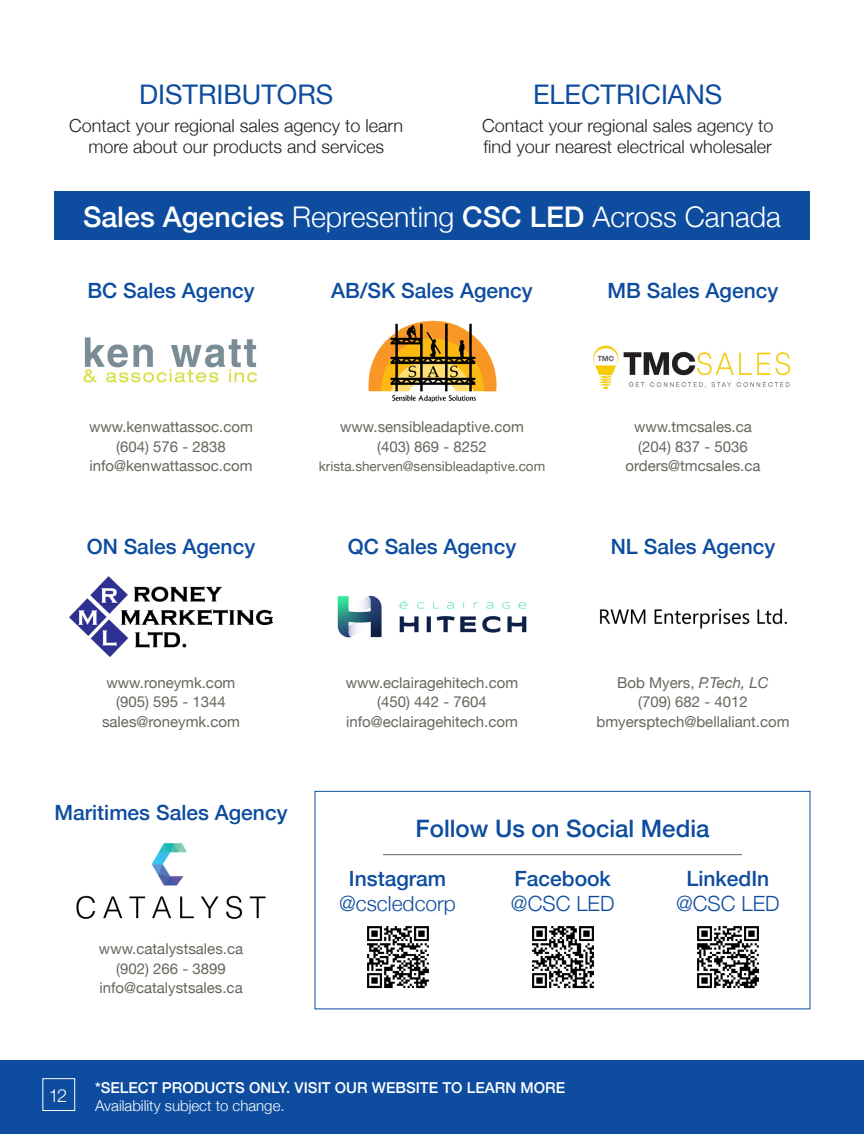
<style>
.page{position:relative;width:864px;height:1134px;background:#fff}
.page>*{position:absolute;margin:0;border:0;box-sizing:border-box;transform-origin:0 0}
.t1{font:300 28.5px "Helvetica Neue";color:#fff}
.t2{font:27px "Helvetica Neue";color:#0d4c9f}
.t3{font:500 24px "Helvetica Neue";color:#0d4c9f}
.t4{font:500 21px "Helvetica Neue";color:#0d4c9f}
.t5{font:300 21px "Helvetica Neue";color:#0d4c9f}
.t6{font:300 18px/21.6px "Helvetica Neue";color:#231f20;text-align:center}
.t7{font:300 18px "Helvetica Neue";color:#fff}
.t8{font:15px "Helvetica Neue";color:#65665d}
.t9{font:500 15px "Helvetica Neue";color:#fff}
.t10{font:300 15px "Helvetica Neue";color:#fff}
.t11{font:13.5px "Helvetica Neue";color:#65665d}
.s1{font-weight:500}
.s2{font-style:italic}
</style>
<div class="page">
<div style="left:0;top:1060px;width:864px;height:74px;background:#0d4c9f"></div>
<img style="left:593px;top:345px;width:198px;height:45px">
<div style="left:42px;top:1078px;width:33px;height:33px;border:1px solid #fff"></div>
<img style="left:76px;top:843px;width:190px;height:76px">
<img style="left:368px;top:320px;width:129px;height:82px">
<img style="left:70px;top:576px;width:202px;height:81px">
<img style="left:337px;top:595px;width:190px;height:43px">
<img style="left:600px;top:608px;width:187px;height:21px">
<div style="left:54px;top:191px;width:756px;height:48px;background:#0d4c9f"></div>
<img style="left:83px;top:337px;width:175px;height:46px">
<div style="left:315px;top:791px;width:495px;height:218px;border:1px solid #0d4c9f"></div>
<img style="left:532px;top:926px;width:62px;height:63px">
<img style="left:367px;top:926px;width:62px;height:63px">
<img style="left:697px;top:926px;width:62px;height:63px">
<hr style="left:383px;top:854px;width:359px;height:1px;background:#65665d">
<p class="t2" style="left:139px;top:74px;width:196px">DISTRIBUTORS</p>
<p class="t6" style="left:69px;top:113px;width:336px">Contact your regional sales agency to learn more about our products and services</p>
<p class="t2" style="left:533px;top:74px;width:191px">ELECTRICIANS</p>
<p class="t6" style="left:482px;top:113px;width:293px;text-align:left">Contact your regional sales agency to find your nearest electrical wholesaler</p>
<p class="t1" style="left:83px;top:194px;width:699px"><span class="s1">Sales Agencies</span> Representing <span class="s1">CSC LED</span> Across Canada</p>
<p class="t4" style="left:87px;top:274px;width:169px">BC Sales Agency</p>
<p class="t4" style="left:331px;top:274px;width:203px">AB/SK Sales Agency</p>
<p class="t4" style="left:608px;top:274px;width:172px">MB Sales Agency</p>
<p class="t8" style="left:89px;top:416px;width:165px">www.kenwattassoc.com</p>
<p class="t8" style="left:116px;top:436px;width:111px">(604) 576 - 2838</p>
<p class="t8" style="left:89px;top:455px;width:165px">info@kenwattassoc.com</p>
<p class="t4" style="left:87px;top:529px;width:170px">ON Sales Agency</p>
<p class="t8" style="left:340px;top:416px;width:185px">www.sensibleadaptive.com</p>
<p class="t8" style="left:377px;top:436px;width:111px">(403) 869 - 8252</p>
<p class="t11" style="left:319px;top:457px;width:228px">krista.sherven@sensibleadaptive.com</p>
<p class="t4" style="left:348px;top:529px;width:170px">QC Sales Agency</p>
<p class="t8" style="left:634px;top:416px;width:119px">www.tmcsales.ca</p>
<p class="t8" style="left:638px;top:436px;width:111px">(204) 837 - 5036</p>
<p class="t8" style="left:625px;top:455px;width:137px">orders@tmcsales.ca</p>
<p class="t4" style="left:611px;top:529px;width:166px">NL Sales Agency</p>
<p class="t8" style="left:107px;top:672px;width:130px">www.roneymk.com</p>
<p class="t8" style="left:116px;top:691px;width:111px">(905) 595 - 1344</p>
<p class="t8" style="left:102px;top:711px;width:139px">sales@roneymk.com</p>
<p class="t4" style="left:55px;top:795px;width:235px">Maritimes Sales Agency</p>
<p class="t8" style="left:99px;top:938px;width:146px">www.catalystsales.ca</p>
<p class="t8" style="left:116px;top:957px;width:111px">(902) 266 - 3899</p>
<p class="t8" style="left:99px;top:977px;width:145px">info@catalystsales.ca</p>
<p class="t8" style="left:346px;top:672px;width:174px">www.eclairagehitech.com</p>
<p class="t8" style="left:377px;top:691px;width:111px">(450) 442 - 7604</p>
<p class="t8" style="left:346px;top:711px;width:173px">info@eclairagehitech.com</p>
<p class="t8" style="left:617px;top:672px;width:153px">Bob Myers, <span class="s2">P.Tech, LC</span></p>
<p class="t8" style="left:638px;top:691px;width:111px">(709) 682 - 4012</p>
<p class="t8" style="left:597px;top:711px;width:194px">bmyersptech@bellaliant.com</p>
<p class="t3" style="left:416px;top:809px;width:295px">Follow Us on Social Media</p>
<p class="t4" style="left:349px;top:861px;width:99px">Instagram</p>
<p class="t5" style="left:339px;top:886px;width:118px">@cscledcorp</p>
<p class="t4" style="left:514px;top:861px;width:98px">Facebook</p>
<p class="t5" style="left:511px;top:886px;width:105px">@CSC LED</p>
<p class="t4" style="left:686px;top:861px;width:84px">LinkedIn</p>
<p class="t5" style="left:676px;top:886px;width:105px">@CSC LED</p>
<p class="t7" style="left:49px;top:1081px;width:20px">12</p>
<p class="t9" style="left:95px;top:1075px;width:472px">*SELECT PRODUCTS ONLY. VISIT OUR WEBSITE TO LEARN MORE</p>
<p class="t10" style="left:95px;top:1093px;width:191px">Availability subject to change.</p>
</div>
